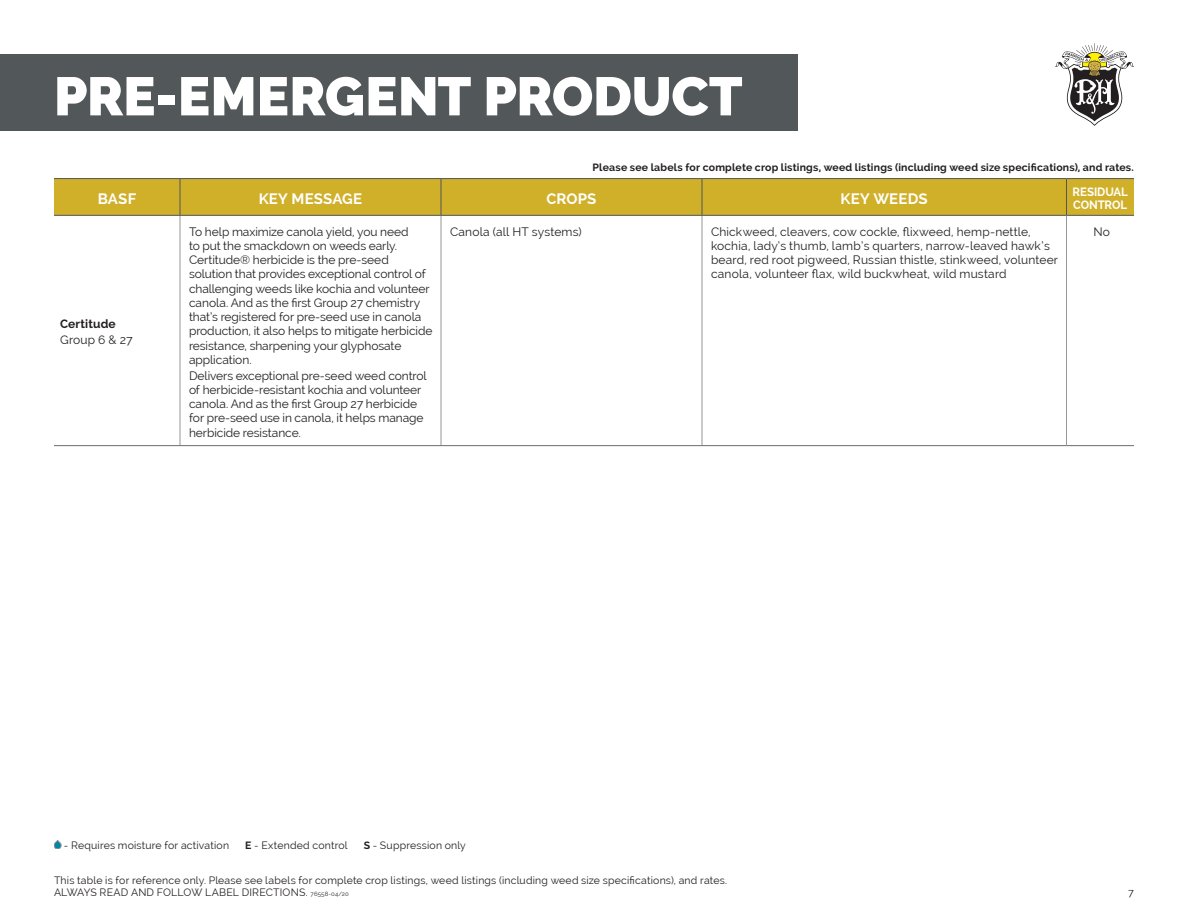
<style>
.page{position:relative;width:1188px;height:918px;background:#fff}
.page>*{position:absolute;margin:0;border:0;box-sizing:border-box;transform-origin:0 0}
.t1{font:900 54px "Raleway";letter-spacing:-.005em;color:#fff}
.TableHead{font:700 15px "Raleway";letter-spacing:.01em;color:#fff}
.TableBody{font:12px/14.2px "Raleway";letter-spacing:-.005em;color:#231f20}
.TableBody-2{font:12px/14.2px "Raleway";letter-spacing:.015em;color:#231f20}
.TableHead-2{font:700 12px/13.5px "Raleway";letter-spacing:-.01em;color:#fff;scale:.95 1}
.TableBody-3{font:700 12px "Raleway";letter-spacing:.01em;color:#231f20}
.TableBody-4{font:12px "Raleway";letter-spacing:.015em;color:#231f20}
.Legend{font:10.5px/12px "Raleway";letter-spacing:.02em;color:#231f20}
.Legend-2{font:700 10.5px "Raleway";letter-spacing:.02em;color:#231f20}
.s1{font-weight:700}
.s2{font-size:6px}
</style>
<div class="page">
<div style="left:0;top:54px;width:797px;height:76px;background:#525759"></div>
<div style="left:54px;top:179px;width:1080px;height:36px;background:#d0af29"></div>
<hr style="left:180px;top:179px;width:1px;height:36px;background:#525759">
<hr style="left:441px;top:179px;width:1px;height:36px;background:#525759">
<hr style="left:702px;top:179px;width:1px;height:36px;background:#525759">
<hr style="left:1066px;top:179px;width:1px;height:36px;background:#525759">
<hr style="left:180px;top:216px;width:1px;height:229px;background:#999799">
<hr style="left:441px;top:216px;width:1px;height:229px;background:#999799">
<hr style="left:702px;top:216px;width:1px;height:229px;background:#999799">
<hr style="left:1066px;top:216px;width:1px;height:229px;background:#999799">
<hr style="left:54px;top:178px;width:126px;height:1px;background:#525759">
<hr style="left:180px;top:178px;width:261px;height:1px;background:#525759">
<hr style="left:441px;top:178px;width:261px;height:1px;background:#525759">
<hr style="left:702px;top:178px;width:364px;height:1px;background:#525759">
<hr style="left:1066px;top:178px;width:68px;height:1px;background:#525759">
<hr style="left:54px;top:215px;width:126px;height:1px;background:#525759">
<hr style="left:180px;top:215px;width:261px;height:1px;background:#525759">
<hr style="left:441px;top:215px;width:261px;height:1px;background:#525759">
<hr style="left:702px;top:215px;width:364px;height:1px;background:#525759">
<hr style="left:1066px;top:215px;width:68px;height:1px;background:#525759">
<hr style="left:54px;top:445px;width:126px;height:1px;background:#6d6d6f">
<hr style="left:180px;top:445px;width:261px;height:1px;background:#6d6d6f">
<hr style="left:441px;top:445px;width:261px;height:1px;background:#6d6d6f">
<hr style="left:702px;top:445px;width:364px;height:1px;background:#6d6d6f">
<hr style="left:1066px;top:445px;width:68px;height:1px;background:#6d6d6f">
<svg style="left:1055px;top:43px;width:79px;height:83px"></svg>
<svg style="left:54px;top:840px;width:7px;height:9px"></svg>
<p class="t1" style="left:54px;top:65px;width:690px">PRE-EMERGENT PRODUCT</p>
<p class="Legend-2" style="left:593px;top:161px;width:543px">Please see labels for complete crop listings, weed listings (including weed size specifications), and rates.</p>
<p class="TableHead" style="left:98px;top:190px;width:40px">BASF</p>
<p class="TableHead" style="left:259px;top:190px;width:105px">KEY MESSAGE</p>
<p class="TableHead" style="left:546px;top:190px;width:52px">CROPS</p>
<p class="TableHead" style="left:841px;top:190px;width:89px">KEY WEEDS</p>
<p class="TableHead-2" style="left:1073px;top:185px;width:60px">RESIDUAL<br>CONTROL</p>
<p class="TableBody-3" style="left:60px;top:317px;width:57px">Certitude</p>
<p class="TableBody-4" style="left:60px;top:333px;width:74px">Group 6 &amp; 27</p>
<p class="TableBody" style="left:189px;top:224px;width:245px">To help maximize canola yield, you need<br>to put the smackdown on weeds early.<br>Certitude® herbicide is the pre-seed solution that provides exceptional control of challenging weeds like kochia and volunteer canola. And as the first Group 27 chemistry that’s registered for pre-seed use in canola production, it also helps to mitigate herbicide resistance, sharpening your glyphosate application.</p>
<p class="TableBody" style="left:189px;top:368px;width:239px">Delivers exceptional pre-seed weed control of herbicide-resistant kochia and volunteer canola. And as the first Group 27 herbicide for pre-seed use in canola, it helps manage herbicide resistance.</p>
<p class="TableBody-2" style="left:450px;top:224px;width:133px">Canola (all HT systems)</p>
<p class="TableBody-2" style="left:711px;top:224px;width:349px">Chickweed, cleavers, cow cockle, flixweed, hemp-nettle, kochia, lady’s thumb, lamb’s quarters, narrow-leaved hawk’s beard, red root pigweed, Russian thistle, stinkweed, volunteer canola, volunteer flax, wild buckwheat, wild mustard</p>
<p class="TableBody" style="left:1093px;top:224px;width:18px">No</p>
<p class="Legend" style="left:64px;top:839px;width:167px">- Requires moisture for activation</p>
<p class="Legend" style="left:245px;top:839px;width:104px"><span class="s1">E</span> - Extended control</p>
<p class="Legend" style="left:364px;top:839px;width:104px"><span class="s1">S</span> - Suppression only</p>
<p class="Legend" style="left:54px;top:874px;width:675px">This table is for reference only. Please see labels for complete crop listings, weed listings (including weed size specifications), and rates.<br>ALWAYS READ AND FOLLOW LABEL DIRECTIONS. <span class="s2">76558-04/20</span></p>
<p class="Legend" style="left:1128px;top:886px;width:7px">7</p>
</div>
